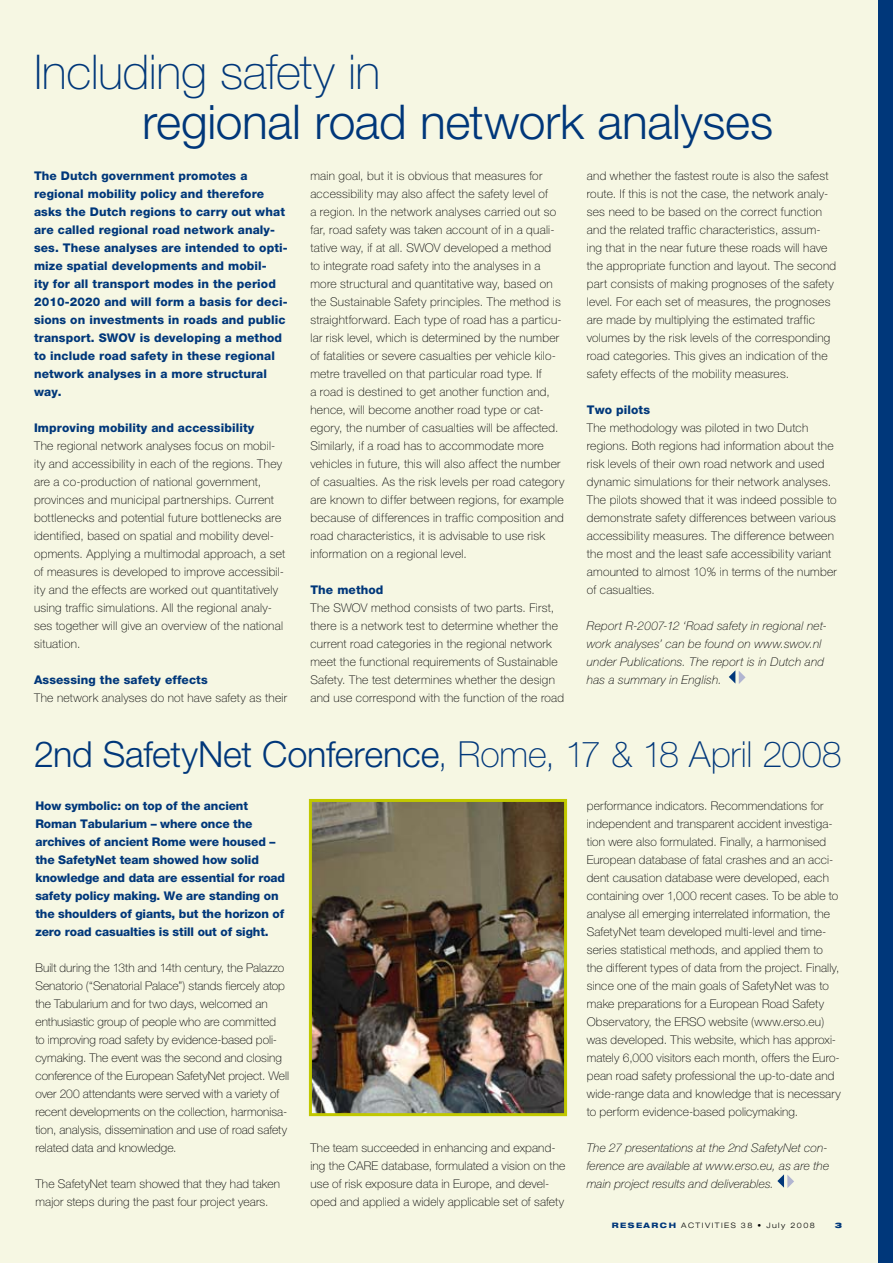
<style>
.page{position:relative;width:893px;height:1263px;background:#f6f7e3}
.page>*{position:absolute;margin:0;border:0;box-sizing:border-box;transform-origin:0 0}
.t1{font:300 48px "Helvetica Neue CE";letter-spacing:-.01em;color:#00377a}
.t2{font:100 48px "Helvetica Neue CE";letter-spacing:-.01em;color:#00377a}
.t3{font:300 36px "Helvetica Neue CE";letter-spacing:-.005em;color:#00377a}
.t4{font:100 12px/18px "Helvetica Neue CE";letter-spacing:.02em;color:#000}
.t5{font:800 12px/18px "Helvetica Neue CE";letter-spacing:.01em;color:#00377a}
.t6{font:100 12px/18px "Helvetica Neue CE";color:#000}
.t7{font:800 12px/18px "Helvetica Neue CE";letter-spacing:-.01em;color:#00377a}
.t8{font:italic 100 12px/18px "Helvetica Neue CE";letter-spacing:.015em;color:#000}
.t9{font:300 expanded 7.5px "Helvetica Neue";letter-spacing:.2em;color:#000}
.t10{font:900 expanded 7.5px "Helvetica Neue";color:#00377a}
.s1{font-weight:100}
.s2{font-weight:800;color:#00377a}
</style>
<div class="page">
<div style="left:878px;top:0;width:15px;height:1263px;background:#00377a"></div>
<svg style="left:729px;top:670px;width:16px;height:14px"></svg>
<svg style="left:777px;top:1174px;width:17px;height:14px"></svg>
<img style="left:313px;top:803px;width:250px;height:309px">
<div style="left:309px;top:799px;width:258px;height:317px;border:3px solid #c1c800"></div>
<h1 class="t2" style="left:34px;top:45px;width:348px">Including safety in</h1>
<h1 class="t1" style="left:142px;top:93px;width:633px">regional road network analyses</h1>
<p class="t5" style="left:34px;top:167px;width:255px">The Dutch government promotes a regional mobility policy and therefore asks the Dutch regions to carry out what are called regional road network analy&shy;ses. These analyses are intended to opti&shy;mize spatial developments and mobil-<br>ity for all transport modes in the period 2010-2020 and will form a basis for deci&shy;sions on investments in roads and public transport. SWOV is developing a method to include road safety in these regional network analyses in a more structural way.</p>
<p class="t5" style="left:34px;top:419px;width:222px">Improving mobility and accessibility</p>
<p class="t4" style="left:34px;top:437px;width:253px">The regional network analyses focus on mobil&shy;ity and accessibility in each of the regions. They are a co-production of national government, provinces and municipal partnerships. Current bottlenecks and potential future bottlenecks are identified, based on spatial and mobility devel&shy;opments. Applying a multimodal approach, a set of measures is developed to improve accessibil&shy;ity and the effects are worked out quantitatively using traffic simulations. All the regional analy&shy;ses together will give an overview of the national situation.</p>
<p class="t5" style="left:34px;top:671px;width:175px">Assessing the safety effects</p>
<p class="t4" style="left:34px;top:689px;width:255px">The network analyses do not have safety as their</p>
<p class="t4" style="left:310px;top:167px;width:255px">main goal, but it is obvious that measures for accessibility may also affect the safety level of<br>a region. In the network analyses carried out so far, road safety was taken account of in a quali&shy;tative way, if at all. SWOV developed a method<br>to integrate road safety into the analyses in a more structural and quantitative way, based on the Sustainable Safety principles. The method is straightforward. Each type of road has a particu&shy;lar risk level, which is determined by the number of fatalities or severe casualties per vehicle kilo&shy;metre travelled on that particular road type. If<br>a road is destined to get another function and, hence, will become another road type or cat&shy;egory, the number of casualties will be affected.<br>Similarly, if a road has to accommodate more vehicles in future, this will also affect the number of casualties. As the risk levels per road category are known to differ between regions, for example because of differences in traffic composition and road characteristics, it is advisable to use risk information on a regional level.</p>
<p class="t5" style="left:310px;top:581px;width:75px">The method</p>
<p class="t4" style="left:310px;top:599px;width:255px">The SWOV method consists of two parts. First, there is a network test to determine whether the current road categories in the regional network meet the functional requirements of Sustainable Safety. The test determines whether the design and use correspond with the function of the road</p>
<p class="t4" style="left:587px;top:167px;width:251px">and whether the fastest route is also the safest route. If this is not the case, the network analy&shy;ses need to be based on the correct function and the related traffic characteristics, assum&shy;ing that in the near future these roads will have the appropriate function and layout. The second part consists of making prognoses of the safety level. For each set of measures, the prognoses are made by multiplying the estimated traffic volumes by the risk levels of the corresponding road categories. This gives an indication of the safety effects of the mobility measures.</p>
<p class="t5" style="left:587px;top:401px;width:65px">Two pilots</p>
<p class="t4" style="left:587px;top:419px;width:252px">The methodology was piloted in two Dutch regions. Both regions had information about the risk levels of their own road network and used dynamic simulations for their network analyses.<br>The pilots showed that it was indeed possible to demonstrate safety differences between various accessibility measures. The difference between the most and the least safe accessibility variant amounted to almost 10% in terms of the number of casualties.</p>
<p class="t8" style="left:587px;top:617px;width:242px">Report R-2007-12 ‘Road safety in regional net&shy;work analyses’ can be found on www.swov.nl under Publications. The report is in Dutch and has a summary in English.</p>
<h2 class="t3" style="left:34px;top:732px;width:809px">2nd SafetyNet Conference<span class="s1">, Rome, 17 &amp; 18 April 2008</span></h2>
<p class="t7" style="left:35px;top:797px;width:251px">How symbolic: on top of the ancient Roman Tabularium – where once the archives of ancient Rome were housed – the SafetyNet team showed how solid knowledge and data are essential for road safety policy making. We are standing on the shoulders of giants, but the horizon of zero road casualties is still out of sight.</p>
<p class="t6" style="left:35px;top:959px;width:255px">Built during the 13th and 14th century, the Palazzo Senatorio (“Senatorial Palace”) stands fiercely atop the Tabularium and for two days, welcomed an enthusiastic group of people who are committed<br>to improving road safety by evidence-based poli&shy;cymaking. The event was the second and closing conference of the European SafetyNet project. Well over 200 attendants were served with a variety of recent developments on the collection, harmonisa&shy;tion, analysis, dissemination and use of road safety related data and knowledge.</p>
<p class="t4" style="left:35px;top:1175px;width:246px">The SafetyNet team showed that they had taken major steps during the past four project years.</p>
<p class="t4" style="left:587px;top:797px;width:256px">performance indicators. Recommendations for independent and transparent accident investiga&shy;tion were also formulated. Finally, a harmonised European database of fatal crashes and an acci&shy;dent causation database were developed, each containing over 1,000 recent cases. To be able to analyse all emerging interrelated information, the SafetyNet team developed multi-level and time&shy;series statistical methods, and applied them to the different types of data from the project. Finally, since one of the main goals of SafetyNet was to make preparations for a European Road Safety Observatory, the ERSO website (www.erso.eu) was developed. This website, which has approxi&shy;mately 6,000 visitors each month, offers the Euro&shy;pean road safety professional the up-to-date and wide-range data and knowledge that is necessary to perform evidence-based policymaking.</p>
<p class="t8" style="left:587px;top:1139px;width:244px">The 27 presentations at the 2nd SafetyNet con&shy;ference are available at www.erso.eu, as are the main project results and deliverables.</p>
<p class="t4" style="left:310px;top:1139px;width:257px">The team succeeded in enhancing and expand&shy;ing the CARE database, formulated a vision on the use of risk exposure data in Europe, and devel&shy;oped and applied a widely applicable set of safety</p>
<p class="t9" style="left:612px;top:1221px;width:205px"><span class="s2">RESEARCH</span> ACTIVITIES 38 • July 2008</p>
<p class="t10" style="left:835px;top:1220px;width:9px">3</p>
</div>
